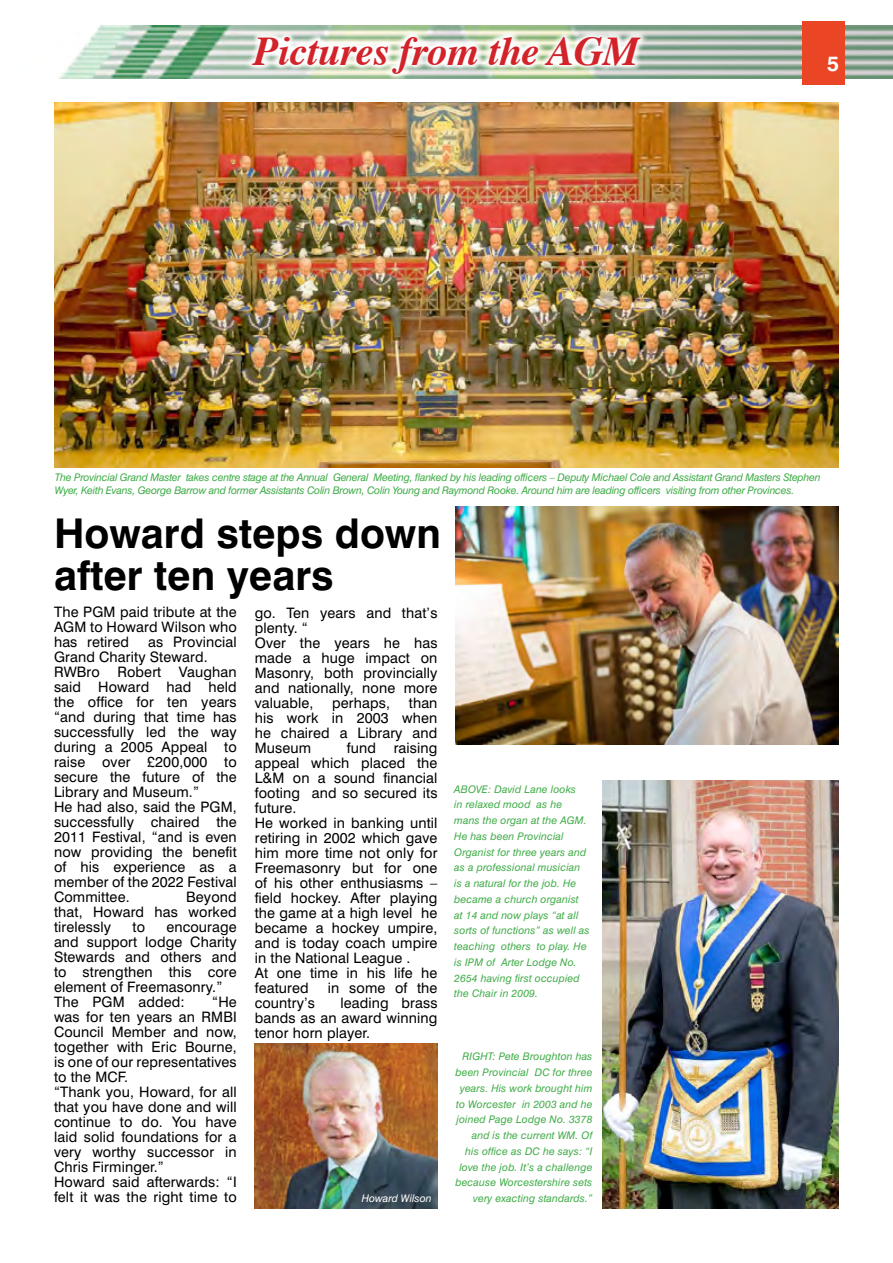
<style>
.page{position:relative;width:893px;height:1263px;background:#fff}
.page>*{position:absolute;margin:0;border:0;box-sizing:border-box;transform-origin:0 0}
.t1{font:700 41.1px/42px "Swiss 721 BT";color:#000}
.t2{font:italic 700 40.8px "Times";letter-spacing:-.01em;color:#d2232a}
.t3{font:700 21px "Swiss 721 BT";color:#fff}
.t4{font:14.4px/15px "Swiss 721 BT";letter-spacing:.01em;color:#000}
.t5{font:italic 10.5px/15.8px "Swiss 721 BT";letter-spacing:.01em;color:#41ad49}
.t6{font:italic 10.5px/13.8px "Swiss 721 BT";letter-spacing:-.02em;color:#41ad49}
.t7{font:italic 10.5px "Swiss 721 BT";color:#fff}
</style>
<div class="page">
<img style="left:58px;top:26px;width:835px;height:53px">
<div style="left:802px;top:21px;width:42px;height:64px;background:#ea4625"></div>
<svg style="left:245px;top:29px;width:403px;height:50px"></svg>
<img style="left:55px;top:102px;width:783px;height:365px">
<img style="left:255px;top:1044px;width:182px;height:165px">
<img style="left:455px;top:507px;width:383px;height:237px">
<img style="left:602px;top:780px;width:237px;height:428px">
<h2 class="t2" style="left:254px;top:13px;width:387px">Pictures from the AGM</h2>
<h3 class="t3" style="left:827px;top:51px;width:13px">5</h3>
<p class="t6" style="left:55px;top:470px;width:767px">The Provincial Grand Master takes centre stage at the Annual General Meeting, flanked by his leading officers – Deputy Michael Cole and Assistant Grand Masters Stephen<br>Wyer, Keith Evans, George Barrow and former Assistants Colin Brown, Colin Young and Raymond Rooke. Around him are leading officers visiting from other Provinces.</p>
<h1 class="t1" style="left:54px;top:512px;width:388px">Howard steps down after ten years</h1>
<p class="t4" style="left:255px;top:605px;width:184px">go. Ten years and that’s plenty. “<br>Over the years he has made a huge impact on<br>Masonry, both provincially and nationally, none more valuable,</p>
<p class="t4" style="left:54px;top:604px;width:184px;text-align:justify">The PGM paid tribute at the AGM to Howard Wilson who has retired</p>
<p class="t4" style="left:54px;top:634px;width:184px;text-indent:94px">as Provincial<br>Grand Charity Steward.<br>RWBro Robert Vaughan said Howard had held the office for ten years “and during that time has successfully led the way during a 2005 Appeal to raise over £200,000 to secure the future of the<br>Library and Museum.”<br>He had also, said the PGM, successfully chaired the<br>2011 Festival, “and is even now providing the benefit of his experience as a member of the 2022 Festival<br>Committee.</p>
<p class="t4" style="left:255px;top:695px;width:184px;text-align:justify;text-indent:154px">than his work in 2003 when he chaired a Library and Museum</p>
<p class="t4" style="left:332px;top:695px;width:59px">perhaps,</p>
<p class="t4" style="left:255px;top:740px;width:184px;text-indent:92px">fund raising appeal which placed the<br>L&amp;M on a sound financial footing and so secured its future.<br>He worked in banking until retiring in 2002 which gave him more time not only for<br>Freemasonry but for one of his other enthusiasms – field hockey. After playing the game at a high level he became a hockey umpire, and is today coach umpire in the National League .<br>At one time in his life he featured</p>
<p class="t4" style="left:54px;top:889px;width:184px;text-align:justify;text-indent:132px">Beyond that, Howard has worked tirelessly</p>
<p class="t4" style="left:132px;top:919px;width:14px">to</p>
<p class="t4" style="left:54px;top:919px;width:184px;text-indent:112px">encourage and support lodge Charity<br>Stewards and others and to strengthen this core element of Freemasonry.”<br>The PGM added:</p>
<p class="t4" style="left:328px;top:980px;width:111px">in some of the</p>
<p class="t4" style="left:54px;top:994px;width:184px;text-indent:158px">“He was for ten years an RMBI<br>Council Member and now, together with Eric Bourne, is one of our representatives to the MCF.<br>“Thank you, Howard, for all that you have done and will continue to do. You have laid solid foundations for a very worthy successor in<br>Chris Firminger.”<br>Howard said afterwards: “I felt it was the right time to</p>
<p class="t4" style="left:255px;top:995px;width:184px;text-align:justify;text-indent:86px">leading brass bands as an award winning tenor horn player.</p>
<p class="t4" style="left:255px;top:995px;width:62px">country’s</p>
<p class="t7" style="left:362px;top:1191px;width:71px">Howard Wilson</p>
<p class="t5" style="left:454px;top:781px;width:137px">ABOVE: David Lane looks<br>in relaxed mood as he mans the organ at the AGM.<br>He has been Provincial<br>Organist for three years and as a professional musician is a natural for the job. He became a church organist at 14 and now plays “at all sorts of functions” as well as teaching others to play. He is IPM of Arter Lodge No.<br>2654 having first occupied the Chair in 2009.</p>
<p class="t5" style="left:455px;top:1049px;width:139px;text-align:right">RIGHT: Pete Broughton has been Provincial DC for three years. His work brought him to Worcester in 2003 and he joined Page Lodge No. 3378 and is the current WM. Of<br>his office as DC he says: “I love the job. It’s a challenge because Worcestershire sets very exacting standards.”</p>
</div>
